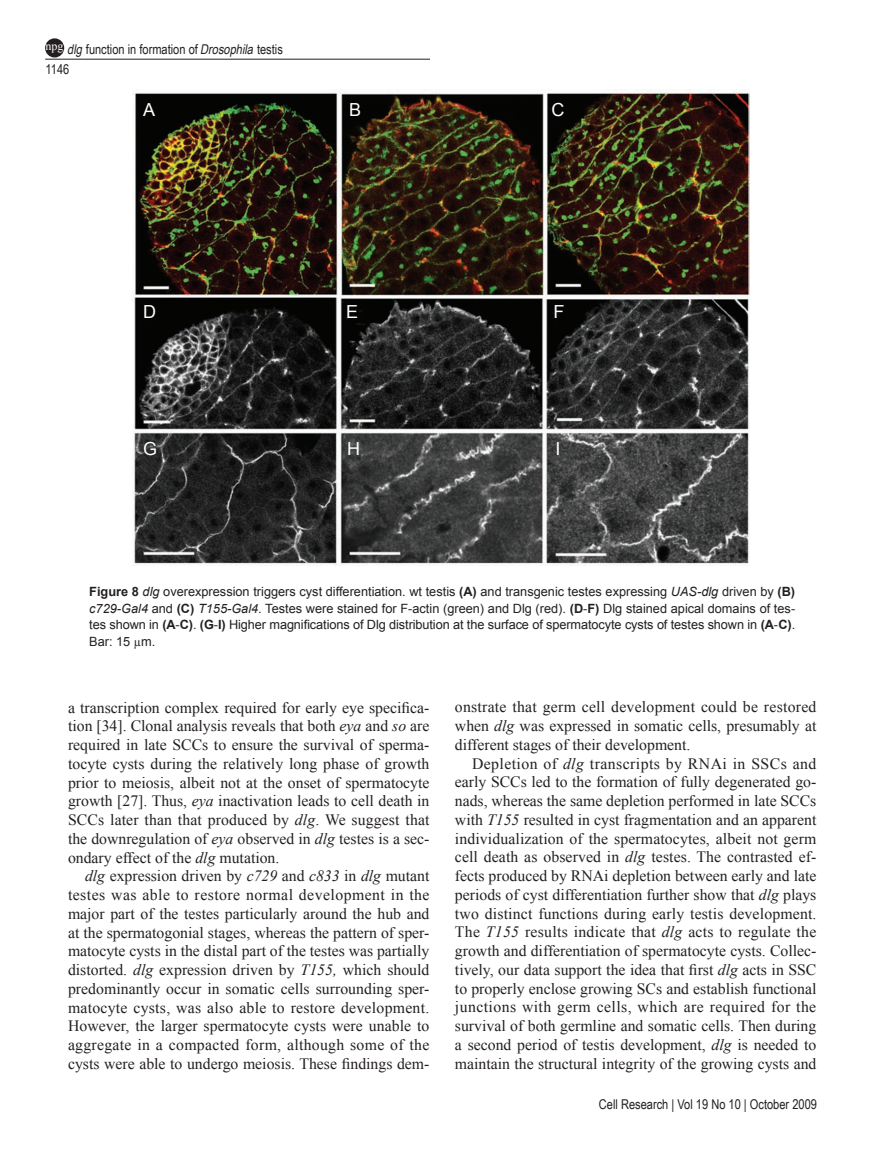
<style>
.page{position:relative;width:893px;height:1170px;background:#fff}
.page>*{position:absolute;margin:0;border:0;box-sizing:border-box;transform-origin:0 0}
.t1{font:18px "Arial";color:#fff}
.t2{font:15.75px/18.8px "Times New Roman PSMT2";color:#231f20;text-align:justify}
.t3{font:15.75px "Times New Roman";color:#231f20}
.t4{font:13.5px/19.8px "Arial Narrow";color:#231f20}
.t5{font:12.75px/16.5px "Arial";color:#231f20}
.t6{font:12.75px "Arial MT2";letter-spacing:-.01em;color:#231f20}
.t7{font:12px "Times New Roman PSMT2";color:#fff}
.s1{font-style:italic}
.s2{font-weight:700}
.s3{font-family:"Arial"}
.s4{font-family:"Arial";font-weight:700}
.s5{font-family:"Times New Roman PSMT2"}
.s6{font-family:"Times New Roman";font-style:italic}
</style>
<div class="page">
<hr style="left:45px;top:59px;width:385px;height:1px;background:#231f20">
<div style="left:46px;top:39px;width:17px;height:18px;background:#231f20;border-radius:50%"></div>
<div style="left:45px;top:38px;width:19px;height:19px;border:2px solid #231f20;border-radius:50%"></div>
<img style="left:133px;top:89px;width:616px;height:477px">
<p class="t4" style="left:46px;top:39px;width:239px;text-indent:22px"><span class="s1">dlg</span> function in formation of <span class="s1">Drosophila</span> testis<br>1146</p>
<p class="t7" style="left:46px;top:38px;width:19px">npg</p>
<p class="t1" style="left:143px;top:98px;width:14px">A</p>
<p class="t1" style="left:349px;top:98px;width:14px">B</p>
<p class="t1" style="left:551px;top:98px;width:14px">C</p>
<p class="t1" style="left:143px;top:300px;width:14px">D</p>
<p class="t1" style="left:346px;top:300px;width:14px">E</p>
<p class="t1" style="left:553px;top:300px;width:12px">F</p>
<p class="t1" style="left:143px;top:437px;width:16px">G</p>
<p class="t1" style="left:347px;top:437px;width:14px">H</p>
<p class="t1" style="left:555px;top:437px;width:7px">I</p>
<p class="t5" style="left:89px;top:583px;width:707px"><span class="s2">Figure 8</span> <span class="s1">dlg</span> overexpression triggers cyst differentiation. wt testis <span class="s2">(A)</span> and transgenic testes expressing <span class="s1">UAS-dlg</span> driven by <span class="s2">(B) </span><span class="s1">c729-Gal4</span> and <span class="s2">(C)</span> <span class="s1">T155-Gal4.</span> Testes were stained for F-actin (green) and Dlg (red). <span class="s2">(D</span>-<span class="s2">F)</span> Dlg stained apical domains of tes-</p>
<p class="t6" style="left:89px;top:616px;width:707px"><span class="s3">tes shown in</span> <span class="s4">(A</span><span class="s3">-</span><span class="s4">C)</span><span class="s3">.</span> <span class="s4">(G</span><span class="s3">-</span><span class="s4">I)</span> Higher magnifications of Dlg distribution at the surface of spermatocyte cysts of testes shown in <span class="s4">(A</span><span class="s3">-</span><span class="s4">C)</span><span class="s3">.</span></p>
<p class="t5" style="left:89px;top:633px;width:68px">Bar: 15 <span class="s5">µ</span>m.</p>
<p class="t3" style="left:68px;top:696px;width:363px">a transcription complex required for early eye specifica<span class="s5">-</span></p>
<p class="t2" style="left:68px;top:716px;width:363px">tion [34]. Clonal analysis reveals that both <span class="s6">eya</span> and <span class="s6">so</span> are required in late SCCs to ensure the survival of sperma&shy;tocyte cysts during the relatively long phase of growth prior to meiosis, albeit not at the onset of spermatocyte growth [27]. Thus, <span class="s6">eya</span> inactivation leads to cell death in SCCs later than that produced by <span class="s6">dlg</span>. We suggest that the downregulation of <span class="s6">eya</span> observed in <span class="s6">dlg</span> testes is a sec&shy;ondary effect of the <span class="s6">dlg</span> mutation.</p>
<p class="t2" style="left:68px;top:866px;width:363px;text-indent:17px"><span class="s6">dlg</span> expression driven by <span class="s6">c729</span> and <span class="s6">c833</span> in <span class="s6">dlg</span> mutant testes was able to restore normal development in the major part of the testes particularly around the hub and at the spermatogonial stages, whereas the pattern of sper&shy;matocyte cysts in the distal part of the testes was partially distorted. <span class="s6">dlg</span> expression driven by <span class="s6">T155,</span> which should predominantly occur in somatic cells surrounding sper&shy;matocyte cysts, was also able to restore development.<br>However, the larger spermatocyte cysts were unable to aggregate in a compacted form, although some of the</p>
<p class="t3" style="left:68px;top:1052px;width:363px">cysts were able to undergo meiosis. These findings dem<span class="s5">-</span></p>
<p class="t2" style="left:455px;top:697px;width:363px">onstrate that germ cell development could be restored when <span class="s6">dlg</span> was expressed in somatic cells, presumably at different stages of their development.</p>
<p class="t2" style="left:455px;top:753px;width:363px;text-indent:17px">Depletion of <span class="s6">dlg</span> transcripts by RNAi in SSCs and early SCCs led to the formation of fully degenerated go&shy;nads, whereas the same depletion performed in late SCCs with <span class="s6">T155</span> resulted in cyst fragmentation and an apparent individualization of the spermatocytes, albeit not germ cell death as observed in <span class="s6">dlg</span> testes. The contrasted ef&shy;fects produced by RNAi depletion between early and late periods of cyst differentiation further show that <span class="s6">dlg</span> plays two distinct functions during early testis development.<br>The <span class="s6">T155</span> results indicate that <span class="s6">dlg</span> acts to regulate the growth and differentiation of spermatocyte cysts. Collec-</p>
<p class="t3" style="left:455px;top:959px;width:363px">tively, our data support the idea that first <span class="s1">dlg</span> <span class="s5">acts in SSC</span></p>
<p class="t2" style="left:455px;top:978px;width:363px">to properly enclose growing SCs and establish functional junctions with germ cells, which are required for the survival of both germline and somatic cells. Then during a second period of testis development, <span class="s6">dlg</span> is needed to maintain the structural integrity of the growing cysts and</p>
<p class="t4" style="left:599px;top:1093px;width:220px">Cell Research | Vol 19 No 10 | October 2009</p>
</div>
